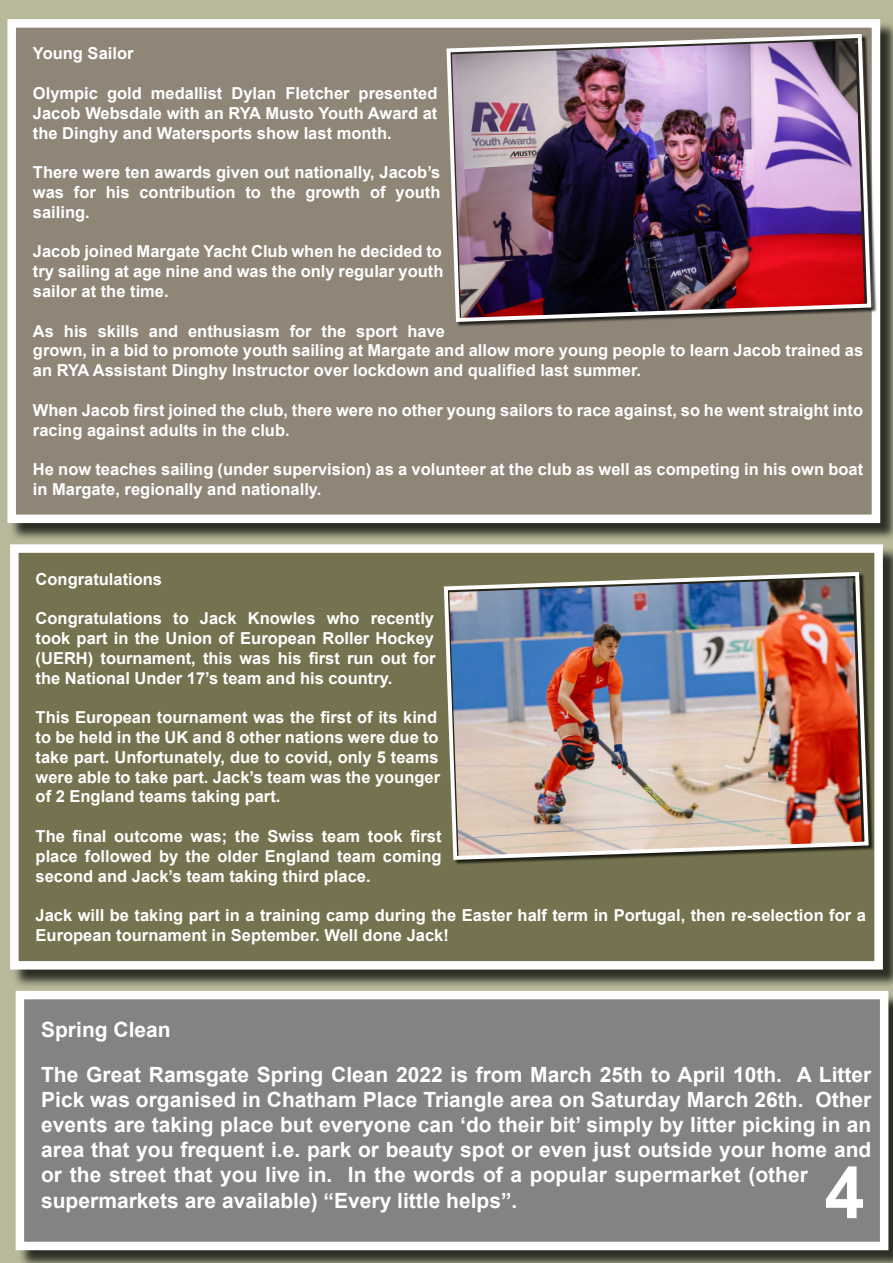
<style>
.page{position:relative;width:893px;height:1263px;background:#b7b99a}
.page>*{position:absolute;margin:0;border:0;box-sizing:border-box;transform-origin:0 0}
.t1{font:700 72px "Arial";color:#fff}
.t2{font:700 21px/25.2px "Arial";color:#fff}
.t3{font:700 16.5px/19.8px "Arial";color:#fff;text-align:justify}
</style>
<div class="page">
<div style="left:10px;top:21px;width:883px;height:520px;background:#000;opacity:.75"></div>
<div style="left:12px;top:23px;width:864px;height:496px;background:#8f8678"></div>
<div style="left:7px;top:19px;width:873px;height:504px;border:9px solid #fff"></div>
<div style="left:447px;top:35px;width:430px;height:293px;background:#000;opacity:.75"></div>
<img style="left:446px;top:32px;width:427px;height:292px">
<div style="left:12px;top:547px;width:881px;height:441px;background:#000;opacity:.75"></div>
<div style="left:14px;top:549px;width:865px;height:416px;background:#75734f"></div>
<div style="left:10px;top:544px;width:873px;height:425px;border:9px solid #fff"></div>
<div style="left:445px;top:573px;width:429px;height:293px;background:#000;opacity:.75"></div>
<img style="left:443px;top:572px;width:427px;height:290px">
<div style="left:18px;top:993px;width:875px;height:270px;background:#000;opacity:.75"></div>
<div style="left:20px;top:995px;width:864px;height:251px;background:#838386"></div>
<div style="left:16px;top:991px;width:872px;height:259px;border:9px solid #fff"></div>
<p class="t3" style="left:33px;top:44px;width:102px">Young Sailor</p>
<p class="t3" style="left:33px;top:84px;width:406px">Olympic gold medallist Dylan Fletcher presented Jacob Websdale with an RYA Musto Youth Award at the Dinghy and Watersports show last month.</p>
<p class="t3" style="left:33px;top:163px;width:409px">There were ten awards given out nationally, Jacob’s was for his contribution to the growth of youth sailing.</p>
<p class="t3" style="left:33px;top:242px;width:412px">Jacob joined Margate Yacht Club when he decided to try sailing at age nine and was the only regular youth sailor at the time.</p>
<p class="t3" style="left:33px;top:322px;width:832px;text-align:left">As his skills and enthusiasm for the sport have<br>grown, in a bid to promote youth sailing at Margate and allow more young people to learn Jacob trained as an RYA Assistant Dinghy Instructor over lockdown and qualified last summer.</p>
<p class="t3" style="left:33px;top:401px;width:832px">When Jacob first joined the club, there were no other young sailors to race against, so he went straight into racing against adults in the club.</p>
<p class="t3" style="left:33px;top:460px;width:832px">He now teaches sailing (under supervision) as a volunteer at the club as well as competing in his own boat in Margate, regionally and nationally.</p>
<p class="t3" style="left:36px;top:569px;width:128px">Congratulations</p>
<p class="t3" style="left:36px;top:609px;width:401px">Congratulations to Jack Knowles who recently took part in the Union of European Roller Hockey (UERH) tournament, this was his first run out for the National Under 17’s team and his country.</p>
<p class="t3" style="left:36px;top:708px;width:406px;text-align:left">This European tournament was the first of its kind to be held in the UK and 8 other nations were due to take part. Unfortunately, due to covid, only 5 teams were able to take part. Jack’s team was the younger of 2 England teams taking part.</p>
<p class="t3" style="left:36px;top:827px;width:407px">The final outcome was; the Swiss team took first place followed by the older England team coming second and Jack’s team taking third place.</p>
<p class="t3" style="left:36px;top:906px;width:832px">Jack will be taking part in a training camp during the Easter half term in Portugal, then re-selection for a<br>European tournament in September. Well done Jack!</p>
<p class="t2" style="left:41px;top:1017px;width:131px">Spring Clean</p>
<p class="t2" style="left:41px;top:1062px;width:832px">The Great Ramsgate Spring Clean 2022 is from March 25th to April 10th. A Litter Pick was organised in Chatham Place Triangle area on Saturday March 26th. Other events are taking place but everyone can ‘do their bit’ simply by litter picking in an area that you frequent i.e. park or beauty spot or even just outside your home and or the street that you live in. In the words of a popular supermarket (other supermarkets are available) “Every little helps”.</p>
<p class="t1" style="left:825px;top:1145px;width:42px">4</p>
</div>
